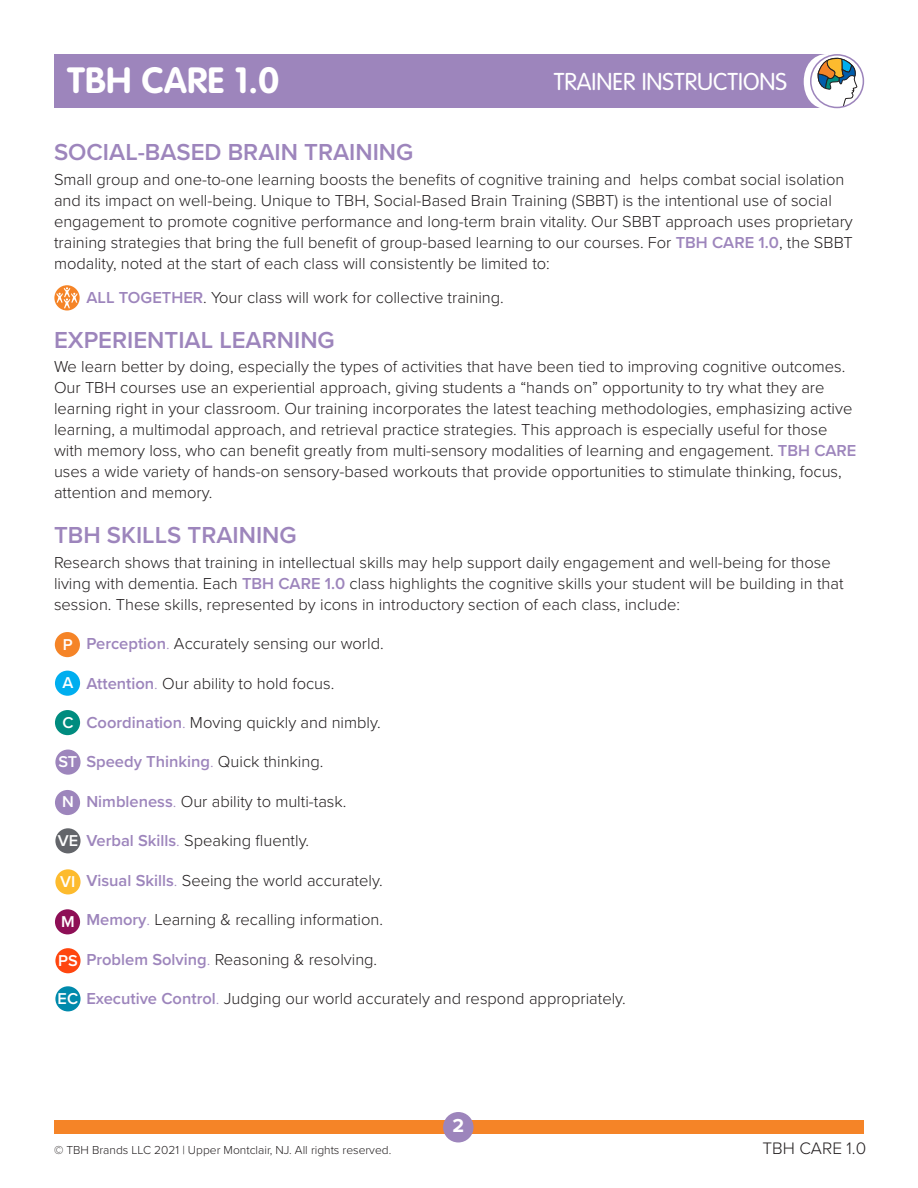
<style>
.page{position:relative;width:918px;height:1188px;background:#fff}
.page>*{position:absolute;margin:0;border:0;box-sizing:border-box;transform-origin:0 0}
.t1{font:700 36px "VAG Rounded";letter-spacing:.01em;color:#fff}
.t2{font:600 24px "Proxima Nova";color:#9d85bc}
.Activity{font:300 24px "VAG Rounded";color:#fff}
.t3{font:700 19.5px "Proxima Nova";color:#fff}
.List_Paragraph{font:300 17.25px "Proxima Nova";color:#231f20}
.List_Paragraph-2{font:300 16.5px/21px "Proxima Nova";color:#231f20}
.t4{font:600 16.5px "Proxima Nova";color:#9d85bc}
.t5{font:600 16.35px "Proxima Nova";color:#fff}
.Copyright{font:300 12px "Proxima Nova";color:#231f20}
.s1{font-weight:600;color:#9d85bc}
.s2{color:#9d85bc}
.s3{font-weight:300}
.s4{font-weight:300;color:#231f20}
</style>
<div class="page">
<div style="left:55px;top:632px;width:25px;height:25px;background:#f58427;border-radius:50%"></div>
<div style="left:55px;top:671px;width:25px;height:25px;background:#00aeef;border-radius:50%"></div>
<div style="left:55px;top:710px;width:25px;height:25px;background:#008c7f;border-radius:50%"></div>
<div style="left:55px;top:750px;width:26px;height:25px;background:#9d85bc;border-radius:50%"></div>
<div style="left:55px;top:790px;width:25px;height:25px;background:#9d85bc;border-radius:50%"></div>
<div style="left:55px;top:869px;width:26px;height:25px;background:#fdbb2e;border-radius:50%"></div>
<div style="left:55px;top:909px;width:25px;height:25px;background:#8e0f56;border-radius:50%"></div>
<div style="left:55px;top:828px;width:26px;height:25px;background:#63656a;border-radius:50%"></div>
<div style="left:55px;top:986px;width:26px;height:25px;background:#008aac;border-radius:50%"></div>
<div style="left:55px;top:948px;width:26px;height:25px;background:#ff460f;border-radius:50%"></div>
<div style="left:54px;top:54px;width:775px;height:54px;background:#9d85bc"></div>
<svg style="left:804px;top:54px;width:53px;height:55px"></svg>
<div style="left:810px;top:54px;width:54px;height:54px;border:2px solid #9d85bc;border-radius:50%"></div>
<div style="left:54px;top:1120px;width:810px;height:14px;background:#f58427"></div>
<div style="left:443px;top:1112px;width:31px;height:30px;background:#9d85bc;border-radius:50%"></div>
<svg style="left:54px;top:285px;width:26px;height:26px"></svg>
<svg style="left:56px;top:287px;width:22px;height:21px"></svg>
<p class="t1" style="left:68px;top:59px;width:213px">TBH CARE 1.0</p>
<p class="Activity" style="left:554px;top:68px;width:235px">TRAINER INSTRUCTIONS</p>
<p class="t2" style="left:54px;top:135px;width:361px">SOCIAL-BASED BRAIN TRAINING</p>
<p class="List_Paragraph-2" style="left:54px;top:168px;width:800px">Small group and one-to-one learning boosts the benefits of cognitive training and helps combat social isolation and its impact on well-being. Unique to TBH, Social-Based Brain Training (SBBT) is the intentional use of social engagement to promote cognitive performance and long-term brain vitality. Our SBBT approach uses proprietary training strategies that bring the full benefit of group-based learning to our courses. For <span class="s1">TBH CARE 1.0</span>, the SBBT modality, noted at the start of each class will consistently be limited to:</p>
<p class="List_Paragraph-2" style="left:86px;top:286px;width:419px"><span class="s1">ALL TOGETHER</span>. Your class will work for collective training.</p>
<p class="t2" style="left:54px;top:322px;width:282px">EXPERIENTIAL LEARNING</p>
<p class="List_Paragraph-2" style="left:54px;top:356px;width:804px">We learn better by doing, especially the types of activities that have been tied to improving cognitive outcomes.<br>Our TBH courses use an experiential approach, giving students a “hands on” opportunity to try what they are learning right in your classroom. Our training incorporates the latest teaching methodologies, emphasizing active learning, a multimodal approach, and retrieval practice strategies. This approach is especially useful for those with memory loss, who can benefit greatly from multi-sensory modalities of learning and engagement. <span class="s1">TBH CARE </span>uses a wide variety of hands-on sensory-based workouts that provide opportunities to stimulate thinking, focus, attention and memory.</p>
<p class="t2" style="left:54px;top:518px;width:244px">TBH SKILLS TRAINING</p>
<p class="List_Paragraph-2" style="left:54px;top:551px;width:791px">Research shows that training in intellectual skills may help support daily engagement and well-being for those living with dementia. Each <span class="s1">TBH CARE 1.0</span> class highlights the cognitive skills your student will be building in that session. These skills, represented by icons in introductory section of each class, include:</p>
<p class="List_Paragraph-2" style="left:86px;top:632px;width:299px"><span class="s1">Perception</span><span class="s2">.</span> Accurately sensing our world.</p>
<p class="List_Paragraph-2" style="left:86px;top:672px;width:250px"><span class="s1">Attention</span><span class="s2">.</span> Our ability to hold focus.</p>
<p class="List_Paragraph-2" style="left:86px;top:711px;width:296px"><span class="s1">Coordination</span><span class="s2">.</span> Moving quickly and nimbly.</p>
<p class="t4" style="left:86px;top:750px;width:239px">Speedy Thinking<span class="s3">.</span> <span class="s4">Quick thinking.</span></p>
<p class="List_Paragraph-2" style="left:86px;top:790px;width:262px"><span class="s1">Nimbleness</span><span class="s2">.</span> Our ability to multi-task.</p>
<p class="List_Paragraph-2" style="left:86px;top:829px;width:224px"><span class="s1">Verbal Skills</span><span class="s2">.</span> Speaking fluently.</p>
<p class="List_Paragraph-2" style="left:86px;top:869px;width:298px"><span class="s1">Visual Skills</span><span class="s2">.</span> Seeing the world accurately.</p>
<p class="List_Paragraph-2" style="left:86px;top:908px;width:298px"><span class="s1">Memory</span><span class="s2">.</span> Learning &amp; recalling information.</p>
<p class="List_Paragraph-2" style="left:86px;top:948px;width:292px"><span class="s1">Problem Solving</span><span class="s2">.</span> Reasoning &amp; resolving.</p>
<p class="List_Paragraph-2" style="left:86px;top:987px;width:541px"><span class="s1">Executive Control</span><span class="s2">.</span> Judging our world accurately and respond appropriately.</p>
<p class="t5" style="left:63px;top:632px;width:11px">P</p>
<p class="t5" style="left:62px;top:670px;width:12px">A</p>
<p class="t5" style="left:62px;top:710px;width:13px">C</p>
<p class="t5" style="left:58px;top:750px;width:20px">ST</p>
<p class="t5" style="left:62px;top:790px;width:13px">N</p>
<p class="t5" style="left:58px;top:829px;width:22px">VE</p>
<p class="t5" style="left:60px;top:870px;width:17px">VI</p>
<p class="t5" style="left:61px;top:909px;width:15px">M</p>
<p class="t5" style="left:58px;top:948px;width:21px">PS</p>
<p class="t5" style="left:58px;top:987px;width:22px">EC</p>
<p class="Copyright" style="left:54px;top:1141px;width:339px">© TBH Brands LLC 2021 | Upper Montclair, NJ. All rights reserved.</p>
<p class="t3" style="left:452px;top:1111px;width:13px">2</p>
<p class="List_Paragraph" style="left:763px;top:1135px;width:105px">TBH CARE 1.0</p>
</div>
